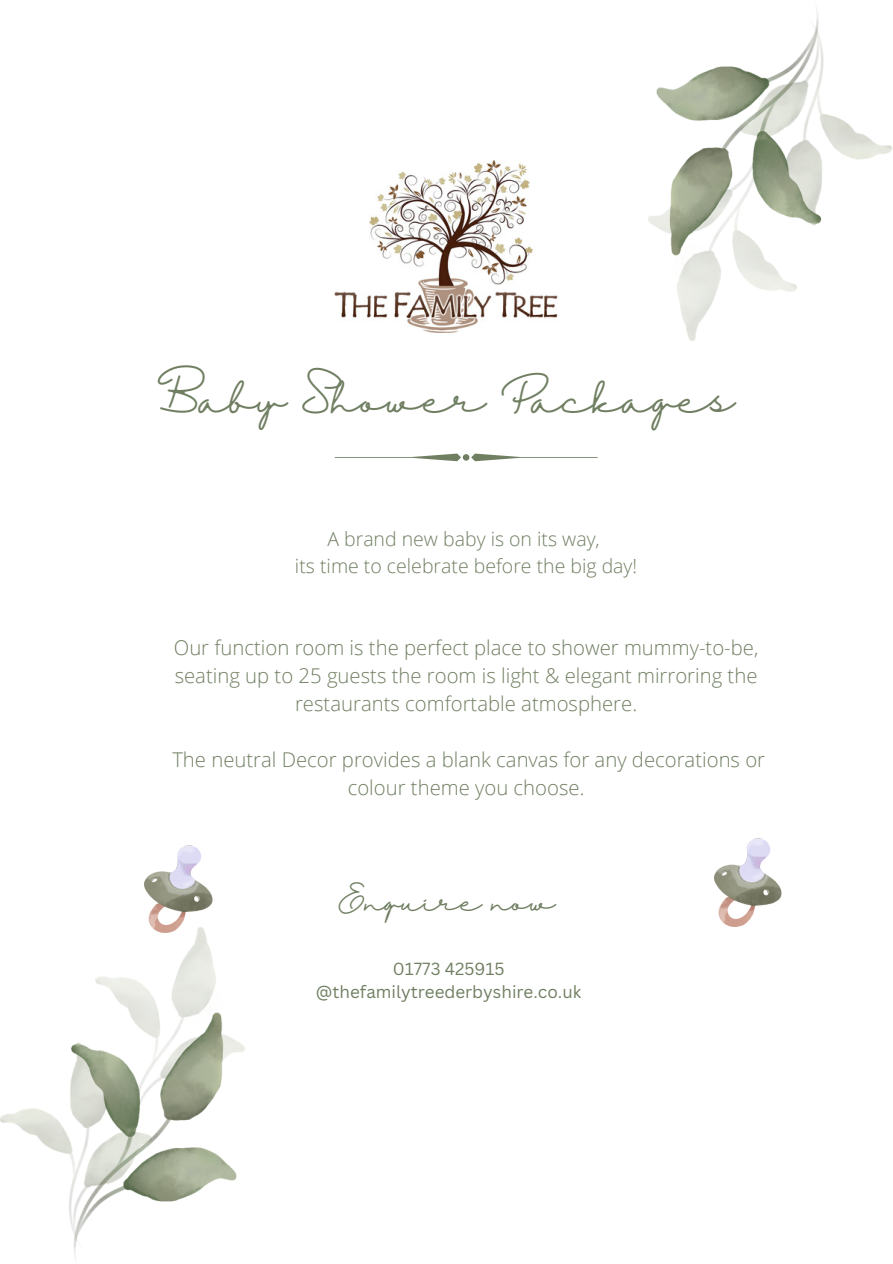
<style>
.page{position:relative;width:893px;height:1264px;background:#fff}
.page>*{position:absolute;margin:0;border:0;box-sizing:border-box;transform-origin:0 0}
.t1{font:37.95px "Halimun";color:#707f62}
.t2{font:25.8px "Halimun";color:#707f62}
.t3{font:300 20.25px/28px "Open Sans";color:#707f62;text-align:center}
.t4{font:300 19.5px/26.8px "Open Sans";color:#707f62;text-align:center}
.t5{font:17.1px/23.7px "Canva Sans";color:#707f62;text-align:center}
</style>
<div class="page">
<img style="left:0;top:932px;width:245px;height:327px">
<img style="left:648px;top:8px;width:244px;height:333px">
<svg style="left:334px;top:453px;width:263px;height:8px"></svg>
<img style="left:334px;top:160px;width:224px;height:172px">
<img style="left:145px;top:845px;width:67px;height:87px">
<img style="left:714px;top:838px;width:67px;height:88px">
<h1 class="t1" style="left:158px;top:377px;width:578px">Baby Shower Packages</h1>
<p class="t4" style="left:295px;top:525px;width:344px">A brand new baby is on its way,<br>its time to celebrate before the big day!</p>
<p class="t3" style="left:174px;top:633px;width:586px">Our function room is the perfect place to shower mummy-to-be, seating up to 25 guests the room is light &amp; elegant mirroring the restaurants comfortable atmosphere.</p>
<p class="t3" style="left:172px;top:745px;width:594px">The neutral Decor provides a blank canvas for any decorations or colour theme you choose.</p>
<p class="t2" style="left:337px;top:887px;width:219px">Enquire now</p>
<p class="t5" style="left:316px;top:956px;width:267px">01773 425915 @thefamilytreederbyshire.co.uk</p>
</div>
